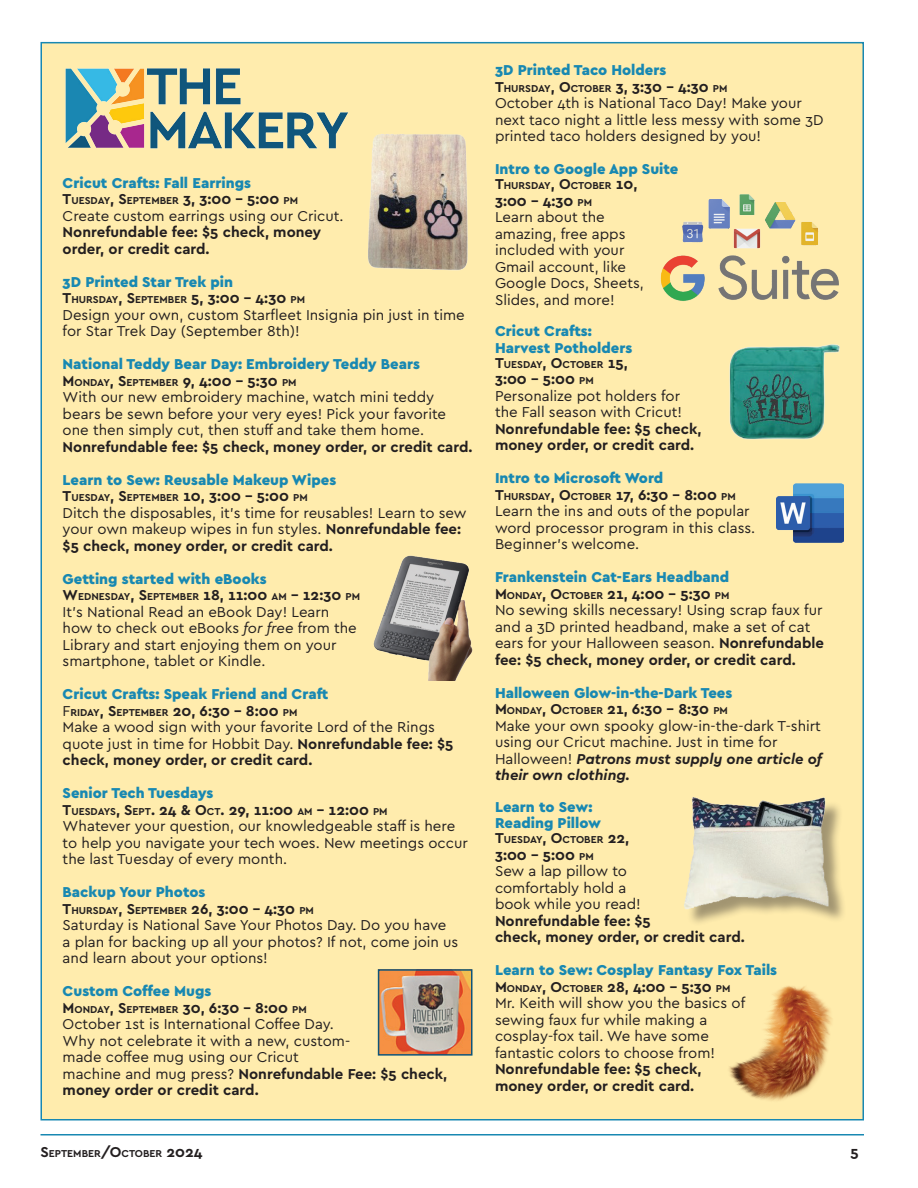
<style>
.page{position:relative;width:918px;height:1188px;background:#fff}
.page>*{position:absolute;margin:0;border:0;box-sizing:border-box;transform-origin:0 0}
.t1{font:15px/16.5px "Cera Basic";color:#231f20}
.t2{font:900 15px/16.5px "Cera Basic";color:#1888b2}
.t3{font:700 15px/16.5px "Cera Basic";color:#231f20}
.t4{font:700 10.5px "Cera Basic";color:#231f20}
.s1{font-size:15px}
.s2{font-weight:700}
.s3{font-style:italic}
.s4{font-weight:400;font-size:15px}
.s5{font-weight:900;color:#1888b2}
.s6{font-weight:700;font-size:10.5px}
.s7{font-weight:700;font-style:italic}
</style>
<div class="page">
<hr style="left:40px;top:1134px;width:824px;height:2px;background:#1888b2">
<div style="left:40px;top:42px;width:824px;height:1078px;background:#ffecad;border:2px solid #1888b2"></div>
<img style="left:65px;top:68px;width:283px;height:81px">
<div style="left:687px;top:800px;width:159px;height:127px;background:#231f20;opacity:.42"></div>
<img style="left:684px;top:797px;width:162px;height:116px">
<img style="left:729px;top:344px;width:111px;height:96px">
<img style="left:368px;top:134px;width:100px;height:137px">
<img style="left:381px;top:972px;width:88px;height:81px">
<div style="left:378px;top:969px;width:94px;height:87px;border:2px solid #0f557b"></div>
<img style="left:373px;top:555px;width:100px;height:126px">
<img style="left:776px;top:483px;width:68px;height:60px">
<img style="left:660px;top:194px;width:179px;height:107px">
<img style="left:703px;top:958px;width:161px;height:163px">
<p class="t2" style="left:63px;top:174px;width:190px">Cricut Crafts: Fall Earrings</p>
<p class="t4" style="left:63px;top:194px;width:237px"><span class="s1">T</span>UESDAY<span class="s1">, S</span>EPTEMBER <span class="s1">3, 3:00 – 5:00</span> PM</p>
<p class="t1" style="left:63px;top:207px;width:283px">Create custom earrings using our Cricut.</p>
<p class="t3" style="left:63px;top:224px;width:260px">Nonrefundable fee: $5 check, money order, or credit card.</p>
<p class="t2" style="left:63px;top:273px;width:172px">3D Printed Star Trek pin</p>
<p class="t4" style="left:63px;top:293px;width:244px"><span class="s1">T</span>HURSDAY<span class="s1">, S</span>EPTEMBER <span class="s1">5, 3:00 – 4:30</span> PM</p>
<p class="t1" style="left:63px;top:306px;width:404px">Design your own, custom Starfleet Insignia pin just in time for Star Trek Day (September 8th)!</p>
<p class="t2" style="left:63px;top:356px;width:359px">National Teddy Bear Day: Embroidery Teddy Bears</p>
<p class="t4" style="left:63px;top:376px;width:236px"><span class="s1">M</span> ON DAY<span class="s1">, S</span>EPTEMBER <span class="s1">9, 4:00 – 5:30</span> PM</p>
<p class="t1" style="left:63px;top:389px;width:385px">With our new embroidery machine, watch mini teddy bears be sewn before your very eyes! Pick your favorite one then simply cut, then stuff and take them home.</p>
<p class="t3" style="left:63px;top:438px;width:412px">Nonrefundable fee: $5 check, money order, or credit card.</p>
<p class="t2" style="left:63px;top:471px;width:275px">Learn to Sew: Reusable Makeup Wipes</p>
<p class="t4" style="left:63px;top:491px;width:247px"><span class="s1">T</span>UESDAY<span class="s1">, S</span>EPTEMBER <span class="s1">10, 3:00 – 5:00</span> PM</p>
<p class="t1" style="left:63px;top:504px;width:406px">Ditch the disposables, it's time for reusables! Learn to sew your own makeup wipes in fun styles. <span class="s2">Nonrefundable fee: $5 check, money order, or credit card.</span></p>
<p class="t2" style="left:63px;top:570px;width:205px">Getting started with eBooks</p>
<p class="t4" style="left:63px;top:590px;width:299px"><span class="s1">W</span>EDNESDAY<span class="s1">, S</span>EPTEMBER <span class="s1">18, 11:00</span> AM <span class="s1">– 12:30</span> PM</p>
<p class="t1" style="left:63px;top:603px;width:296px">It’s National Read an eBook Day! Learn how to check out eBooks <span class="s3">for free</span> from the Library and start enjoying them on your smartphone, tablet or Kindle.</p>
<p class="t2" style="left:63px;top:686px;width:267px">Cricut Crafts: Speak Friend and Craft</p>
<p class="t4" style="left:63px;top:706px;width:236px"><span class="s4">F</span>RIDAY<span class="s1">, S</span>EPTEMBER <span class="s1">20, 6:30 – 8:00</span> PM</p>
<p class="t1" style="left:63px;top:719px;width:392px">Make a wood sign with your favorite Lord of the Rings quote just in time for Hobbit Day. <span class="s2">Nonrefundable fee: $5 check, money order, or credit card.</span></p>
<p class="t1" style="left:63px;top:785px;width:407px"><span class="s5">Senior Tech Tuesdays<br></span><span class="s2">T</span><span class="s6">UESDAYS</span><span class="s2">, S</span><span class="s6">EPT</span><span class="s2">. 24 &amp; O</span><span class="s6">CT</span><span class="s2">. 29, 11:00</span> <span class="s6">AM</span> <span class="s2">– 12:00</span> <span class="s6">PM<br></span>Whatever your question, our knowledgeable staff is here to help you navigate your tech woes. New meetings occur the last Tuesday of every month.</p>
<p class="t2" style="left:63px;top:884px;width:144px">Backup Your Photos</p>
<p class="t4" style="left:63px;top:904px;width:253px"><span class="s1">T</span>HURSDAY<span class="s1">, S</span>EPTEMBER <span class="s1">26, 3:00 – 4:30</span> PM</p>
<p class="t1" style="left:63px;top:917px;width:397px">Saturday is National Save Your Photos Day. Do you have<br>a plan for backing up all your photos? If not, come join us and learn about your options!</p>
<p class="t1" style="left:63px;top:983px;width:386px"><span class="s5">Custom Coffee Mugs<br></span><span class="s2">M</span> <span class="s6">ON DAY</span><span class="s2">, S</span><span class="s6">EPTEMBER</span> <span class="s2">30, 6:30 – 8:00</span> <span class="s6">PM<br></span>October 1st is International Coffee Day.<br>Why not celebrate it with a new, custom-<br>made coffee mug using our Cricut<br>machine and mug press? <span class="s2">Nonrefundable Fee: $5 check, money order or credit card.</span></p>
<p class="t2" style="left:495px;top:62px;width:173px">3D Printed Taco Holders</p>
<p class="t4" style="left:495px;top:82px;width:234px"><span class="s1">T</span>HURSDAY<span class="s1">, O</span>CTOBER <span class="s1">3, 3:30 – 4:30</span> PM</p>
<p class="t1" style="left:495px;top:95px;width:330px">October 4th is National Taco Day! Make your next taco night a little less messy with some 3D printed taco holders designed by you!</p>
<p class="t2" style="left:495px;top:161px;width:185px">Intro to Google App Suite</p>
<p class="t4" style="left:495px;top:179px;width:144px"><span class="s1">T</span>HURSDAY<span class="s1">, O</span>CTOBER <span class="s1">10,</span></p>
<p class="t1" style="left:495px;top:192px;width:150px"><span class="s2">3:00 – 4:30</span> <span class="s6">PM<br></span>Learn about the amazing, free apps included with your<br>Gmail account, like<br>Google Docs, Sheets,<br>Slides, and more!</p>
<p class="t2" style="left:495px;top:323px;width:139px">Cricut Crafts:<br>Harvest Potholders</p>
<p class="t4" style="left:495px;top:358px;width:134px"><span class="s1">T</span>UESDAY<span class="s1">, O</span>CTOBER <span class="s1">15,</span></p>
<p class="t1" style="left:495px;top:371px;width:189px"><span class="s2">3:00 – 5:00</span> <span class="s6">PM<br></span>Personalize pot holders for the Fall season with Cricut!</p>
<p class="t3" style="left:495px;top:420px;width:208px">Nonrefundable fee: $5 check, money order, or credit card.</p>
<p class="t1" style="left:495px;top:470px;width:262px"><span class="s5">Intro to Microsoft Word<br></span><span class="s2">T</span><span class="s6">HURSDAY</span><span class="s2">, O</span><span class="s6">CTOBER</span> <span class="s2">17, 6:30 – 8:00</span> <span class="s6">PM<br></span>Learn the ins and outs of the popular word processor program in this class.<br>Beginner’s welcome.</p>
<p class="t1" style="left:495px;top:569px;width:331px"><span class="s5">Frankenstein Cat-Ears Headband<br></span><span class="s2">M</span> <span class="s6">ON DAY</span><span class="s2">, O</span><span class="s6">CTOBER</span> <span class="s2">21, 4:00 – 5:30</span> <span class="s6">PM<br></span>No sewing skills necessary! Using scrap faux fur and a 3D printed headband, make a set of cat ears for your Halloween season. <span class="s2">Nonrefundable fee: $5 check, money order, or credit card.</span></p>
<p class="t1" style="left:495px;top:684px;width:329px"><span class="s5">Halloween Glow-in-the-Dark Tees<br></span><span class="s2">M</span> <span class="s6">ON DAY</span><span class="s2">, O</span><span class="s6">CTOBER</span> <span class="s2">21, 6:30 – 8:30</span> <span class="s6">PM<br></span>Make your own spooky glow-in-the-dark T-shirt using our Cricut machine. Just in time for Halloween! <span class="s7">Patrons must supply one article of their own clothing.</span></p>
<p class="t2" style="left:495px;top:798px;width:108px">Learn to Sew:<br>Reading Pillow</p>
<p class="t4" style="left:495px;top:833px;width:136px"><span class="s1">T</span>UESDAY<span class="s1">, O</span>CTOBER <span class="s1">22,</span></p>
<p class="t1" style="left:495px;top:846px;width:147px"><span class="s2">3:00 – 5:00</span> <span class="s6">PM<br></span>Sew a lap pillow to comfortably hold a book while you read!</p>
<p class="t3" style="left:495px;top:912px;width:251px">Nonrefundable fee: $5<br>check, money order, or credit card.</p>
<p class="t1" style="left:495px;top:962px;width:284px"><span class="s5">Learn to Sew: Cosplay Fantasy Fox Tails </span><span class="s2">M</span> <span class="s6">ON DAY</span><span class="s2">, O</span><span class="s6">CTOBER</span> <span class="s2">28, 4:00 – 5:30</span> <span class="s6">PM<br></span>Mr. Keith will show you the basics of sewing faux fur while making a cosplay-fox tail. We have some<br>fantastic colors to choose from!</p>
<p class="t3" style="left:495px;top:1061px;width:208px">Nonrefundable fee: $5 check, money order, or credit card.</p>
<p class="t4" style="left:40px;top:1147px;width:164px"><span class="s1">S</span>EPTEMBER<span class="s1">/O</span>CTOBER <span class="s1">2024</span></p>
<p class="t3" style="left:850px;top:1144px;width:10px">5</p>
</div>
